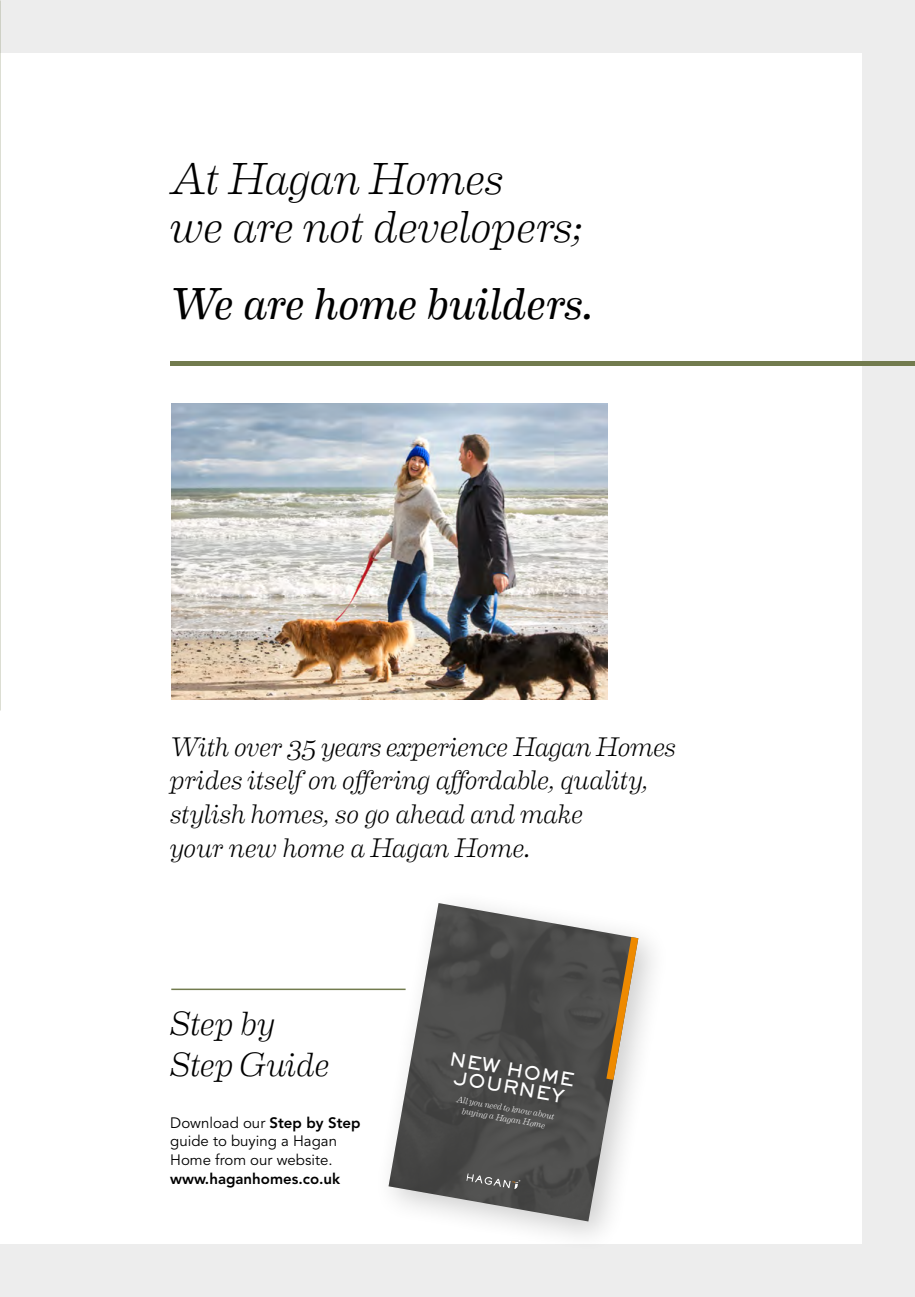
<style>
.page{position:relative;width:915px;height:1297px;background:#fff}
.page>*{position:absolute;margin:0;border:0;box-sizing:border-box;transform-origin:0 0}
.t1{font:italic 300 45px/48.8px "Eames Century Modern";letter-spacing:-.015em;color:#000}
.t2{font:italic 45px "Eames Century Modern";letter-spacing:-.005em;color:#000}
.t3{font:italic 300 33.75px/40.5px "Eames Century Modern";letter-spacing:-.005em;color:#000}
.t4{font:italic 300 27px/33.8px "Eames Century Modern";letter-spacing:-.015em;color:#000}
.t5{font:800 18px/18px "Sackers Gothic Std";color:#fff;text-align:center}
.t6{font:15px/18.8px "Avenir LT Std";color:#000}
.t7{font:800 15px "Avenir LT Std";color:#000}
.t8{font:italic 300 8.85px/10.5px "Eames Century Modern";color:#fff;text-align:center}
.s1{font-weight:800}
</style>
<div class="page">
<div style="left:0;top:0;width:914px;height:1297px;background:#ededed"></div>
<div style="left:0;top:53px;width:861px;height:1191px;background:#fff"></div>
<div style="left:170px;top:361px;width:744px;height:5px;background:#727b4e"></div>
<img style="left:171px;top:404px;width:436px;height:295px">
<hr style="left:171px;top:988px;width:234px;height:2px;background:#727b4e">
<div style="left:372px;top:887px;width:299px;height:367px;background:#000;opacity:.2"></div>
<svg style="left:388px;top:903px;width:250px;height:318px;fill:#4e4e4d"></svg>
<svg style="left:606px;top:937px;width:32px;height:143px;background:#a79172"></svg>
<svg style="left:466px;top:1173px;width:54px;height:17px"></svg>
<h1 class="t1" style="left:170px;top:150px;width:414px">At Hagan Homes<br>we are not developers;</h1>
<h1 class="t2" style="left:170px;top:269px;width:424px">We are home builders.</h1>
<p class="t4" style="left:170px;top:727px;width:507px">With over 35 years experience Hagan Homes prides itself on offering affordable, quality, stylish homes, so go ahead and make<br>your new home a Hagan Home.</p>
<p class="t3" style="left:170px;top:1001px;width:162px">Step by<br>Step Guide</p>
<p class="t6" style="left:170px;top:1113px;width:192px">Download our <span class="s1">Step by Step </span>guide to buying a Hagan<br>Home from our website.</p>
<p class="t7" style="left:170px;top:1170px;width:171px">www.haganhomes.co.uk</p>
<p class="t5" style="left:451px;top:1049px;width:128px;rotate:10deg">NEW HOME<br>JOURNEY</p>
<p class="t8" style="left:457px;top:1093px;width:101px;rotate:10deg">All you need to know about buying a Hagan Home</p>
</div>
